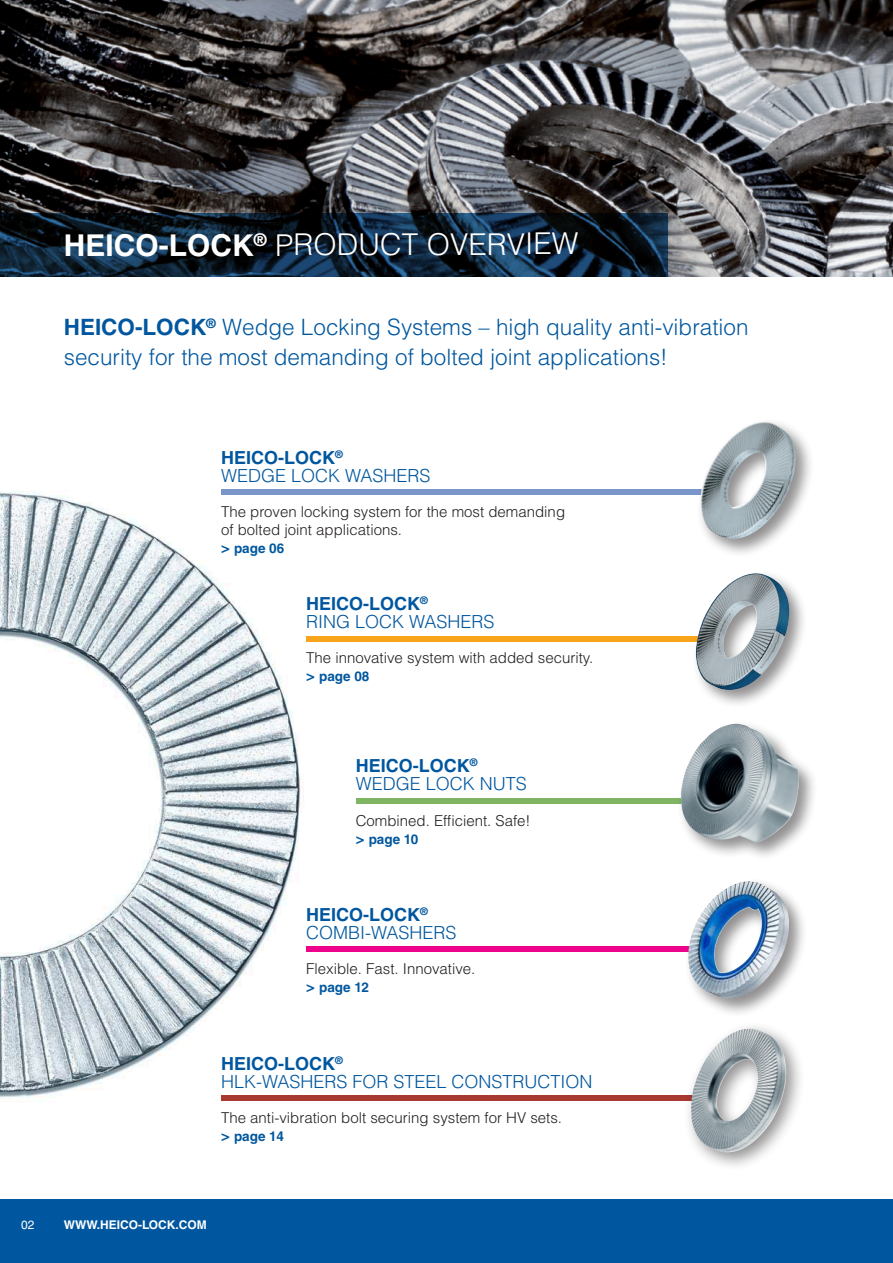
<style>
.page{position:relative;width:893px;height:1263px;background:#fff}
.page>*{position:absolute;margin:0;border:0;box-sizing:border-box;transform-origin:0 0}
.t1{font:300 30px "Helvetica LT Std";letter-spacing:-.005em;color:#fff}
.t2{font:300 22.5px/30px "Helvetica LT Std";color:#01579f}
.t3{font:300 18px/18px "Helvetica LT Std";color:#01579f}
.t4{font:300 15px/18px "Helvetica LT Std";color:#231f20}
.t5{font:700 13.5px "Helvetica LT Std";color:#01579f}
.t6{font:700 12px "Helvetica LT Std";color:#fff}
.t7{font:12px "Helvetica LT Std";color:#fff}
.s1{font-weight:700}
.s2{font-size:15px}
</style>
<div class="page">
<img style="left:0;top:491px;width:350px;height:607px">
<div style="left:306px;top:946px;width:383px;height:6px;background:#ed028c"></div>
<img style="left:0;top:0;width:893px;height:276px">
<div style="left:0;top:1199px;width:893px;height:64px;background:#01579f"></div>
<svg style="left:0;top:213px;width:668px;height:63px;background:#0e2133"></svg>
<div style="left:221px;top:489px;width:489px;height:6px;background:#7a95c7"></div>
<div style="left:306px;top:636px;width:404px;height:5px;background:#f9a51b"></div>
<div style="left:696px;top:417px;width:119px;height:141px;background:#231f20;opacity:.5"></div>
<img style="left:700px;top:421px;width:96px;height:119px">
<div style="left:692px;top:569px;width:116px;height:140px;background:#231f20;opacity:.5"></div>
<img style="left:696px;top:573px;width:93px;height:117px">
<div style="left:684px;top:877px;width:124px;height:140px;background:#231f20;opacity:.5"></div>
<img style="left:688px;top:881px;width:102px;height:123px">
<div style="left:356px;top:798px;width:404px;height:5px;background:#7fb462"></div>
<div style="left:221px;top:1095px;width:481px;height:6px;background:#a73931"></div>
<div style="left:677px;top:720px;width:141px;height:141px;background:#231f20;opacity:.5"></div>
<img style="left:680px;top:724px;width:119px;height:119px">
<div style="left:683px;top:1021px;width:123px;height:151px;background:#231f20;opacity:.5"></div>
<img style="left:690px;top:1033px;width:64px;height:119px">
<h1 class="t1" style="left:64px;top:225px;width:516px"><span class="s1">HEICO-LOCK</span><sup>®</sup> PRODUCT OVERVIEW</h1>
<h2 class="t2" style="left:64px;top:312px;width:686px"><span class="s1">HEICO-LOCK</span><sup>®</sup> Wedge Locking Systems – high quality anti-vibration security for the most demanding of bolted joint applications!</h2>
<p class="t3" style="left:221px;top:448px;width:211px"><span class="s1">HEICO-LOCK</span><sup>®<br></sup>WEDGE LOCK WASHERS</p>
<p class="t4" style="left:221px;top:502px;width:346px">The proven locking system for the most demanding of bolted joint applications.</p>
<p class="t5" style="left:221px;top:540px;width:65px"><span class="s2">&gt;</span> page 06</p>
<p class="t3" style="left:306px;top:595px;width:190px"><span class="s1">HEICO-LOCK</span><sup>®<br></sup>RING LOCK WASHERS</p>
<p class="t4" style="left:306px;top:649px;width:289px">The innovative system with added security.</p>
<p class="t5" style="left:306px;top:668px;width:65px"><span class="s2">&gt;</span> page 08</p>
<p class="t3" style="left:356px;top:757px;width:173px"><span class="s1">HEICO-LOCK</span><sup>®<br></sup>WEDGE LOCK NUTS</p>
<p class="t4" style="left:356px;top:811px;width:176px">Combined. Efficient. Safe!</p>
<p class="t5" style="left:356px;top:830px;width:64px"><span class="s2">&gt;</span> page 10</p>
<p class="t3" style="left:306px;top:905px;width:152px"><span class="s1">HEICO-LOCK</span><sup>®<br></sup>COMBI-WASHERS</p>
<p class="t4" style="left:306px;top:959px;width:171px">Flexible. Fast. Innovative.</p>
<p class="t5" style="left:306px;top:979px;width:64px"><span class="s2">&gt;</span> page 12</p>
<p class="t3" style="left:221px;top:1054px;width:373px"><span class="s1">HEICO-LOCK</span><sup>®<br></sup>HLK-WASHERS FOR STEEL CONSTRUCTION</p>
<p class="t4" style="left:221px;top:1108px;width:342px">The anti-vibration bolt securing system for HV sets.</p>
<p class="t5" style="left:221px;top:1128px;width:64px"><span class="s2">&gt;</span> page 14</p>
<p class="t7" style="left:21px;top:1218px;width:15px">02</p>
<p class="t6" style="left:64px;top:1217px;width:145px">WWW.HEICO-LOCK.COM</p>
</div>
